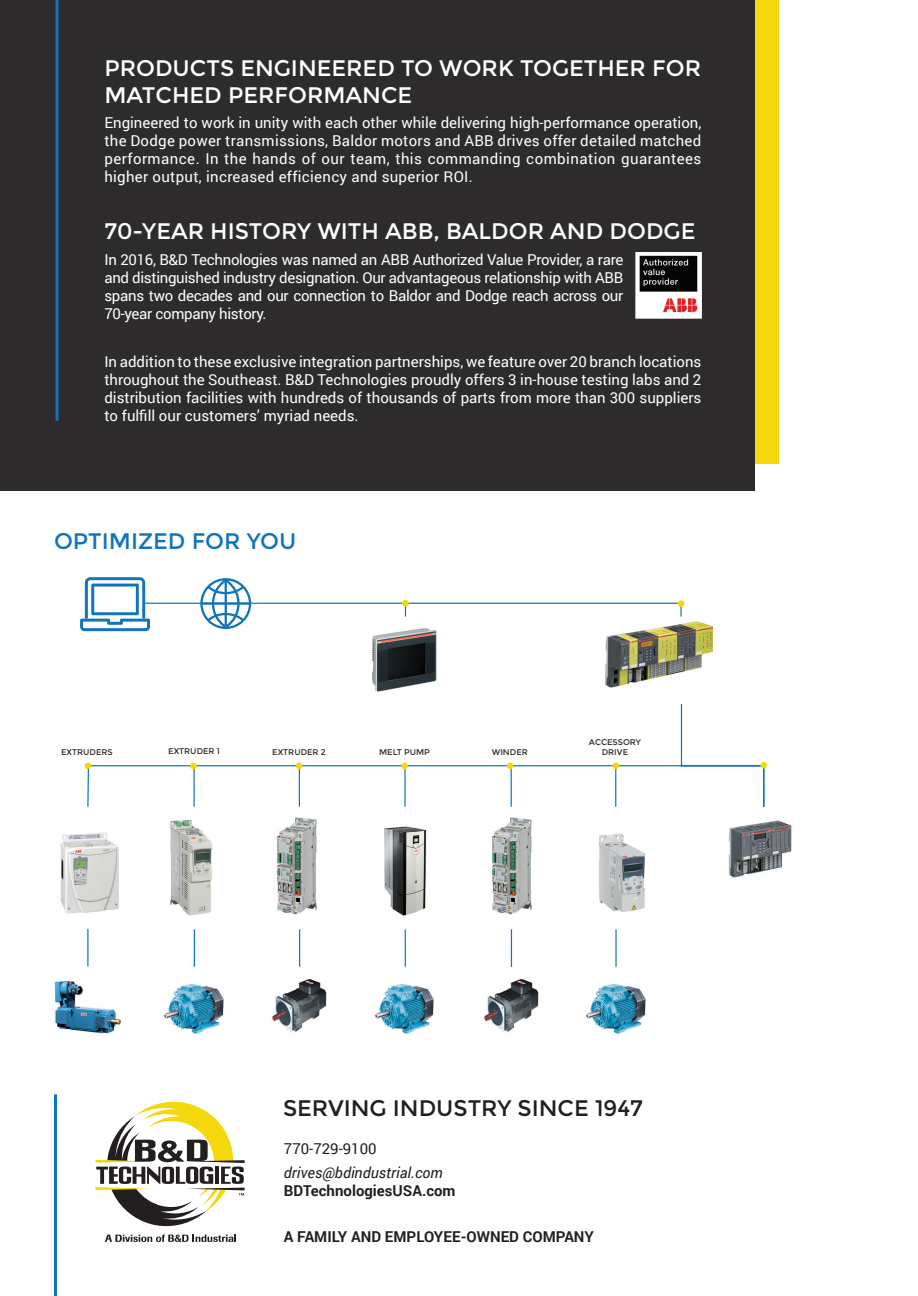
<style>
.page{position:relative;width:918px;height:1296px;background:#fff}
.page>*{position:absolute;margin:0;border:0;box-sizing:border-box;transform-origin:0 0}
.t1{font:22.5px/27px "Montserrat";color:#fff}
.t2{font:22.5px "Montserrat";color:#231f20}
.t3{font:22.5px "Montserrat";color:#1275bc}
.t4{font:15px/18px "Roboto";color:#fff;text-align:justify}
.t5{font:700 15px "Roboto";color:#231f20}
.t6{font:italic 15px "Roboto";color:#231f20}
.t7{font:15px "Roboto";color:#231f20}
.t8{font:8.25px "Montserrat";color:#2e2b2c}
</style>
<div class="page">
<div style="left:754px;top:0;width:25px;height:464px;background:#f4d80d"></div>
<div style="left:0;top:0;width:754px;height:490px;background:#2e2b2c"></div>
<hr style="left:54px;top:1094px;width:3px;height:202px;background:#1275bc">
<svg style="left:87px;top:602px;width:678px;height:205px"></svg>
<svg style="left:85px;top:763px;width:6px;height:6px"></svg>
<div style="left:190px;top:763px;width:7px;height:6px;background:#f4d80d;border-radius:50%"></div>
<svg style="left:296px;top:763px;width:6px;height:6px"></svg>
<div style="left:401px;top:763px;width:7px;height:6px;background:#f4d80d;border-radius:50%"></div>
<div style="left:507px;top:763px;width:7px;height:6px;background:#f4d80d;border-radius:50%"></div>
<div style="left:612px;top:763px;width:7px;height:6px;background:#f4d80d;border-radius:50%"></div>
<div style="left:760px;top:762px;width:7px;height:7px;background:#f4d80d;border-radius:50%"></div>
<div style="left:402px;top:600px;width:7px;height:7px;background:#f4d80d;border-radius:50%"></div>
<div style="left:678px;top:600px;width:6px;height:7px;background:#f4d80d;border-radius:50%"></div>
<img style="left:728px;top:820px;width:64px;height:58px">
<img style="left:606px;top:622px;width:107px;height:67px">
<img style="left:384px;top:826px;width:43px;height:89px">
<img style="left:276px;top:817px;width:41px;height:98px">
<img style="left:372px;top:628px;width:65px;height:65px">
<img style="left:598px;top:833px;width:48px;height:79px">
<img style="left:55px;top:981px;width:66px;height:52px">
<img style="left:60px;top:832px;width:59px;height:82px">
<img style="left:163px;top:983px;width:61px;height:50px">
<img style="left:272px;top:978px;width:55px;height:54px">
<img style="left:170px;top:819px;width:43px;height:96px">
<img style="left:374px;top:983px;width:60px;height:50px">
<img style="left:484px;top:978px;width:55px;height:54px">
<img style="left:585px;top:983px;width:61px;height:50px">
<img style="left:491px;top:817px;width:41px;height:98px">
<hr style="left:615px;top:929px;width:2px;height:38px;background:#1275bc">
<hr style="left:511px;top:929px;width:1px;height:38px;background:#1275bc">
<hr style="left:405px;top:929px;width:1px;height:38px;background:#1275bc">
<hr style="left:299px;top:929px;width:1px;height:38px;background:#1275bc">
<hr style="left:194px;top:929px;width:1px;height:38px;background:#1275bc">
<hr style="left:87px;top:929px;width:2px;height:37px;background:#1275bc">
<svg style="left:200px;top:578px;width:51px;height:51px"></svg>
<svg style="left:80px;top:577px;width:70px;height:54px"></svg>
<img style="left:636px;top:252px;width:66px;height:66px">
<hr style="left:56px;top:0;width:2px;height:421px;background:#1275bc">
<svg style="left:105px;top:1235px;width:131px;height:7px"></svg>
<svg style="left:95px;top:1102px;width:150px;height:125px"></svg>
<h1 class="t1" style="left:104px;top:55px;width:598px">PRODUCTS ENGINEERED TO WORK TOGETHER FOR<br>MATCHED PERFORMANCE</h1>
<p class="t4" style="left:104px;top:113px;width:598px">Engineered to work in unity with each other while delivering high-performance operation, the Dodge power transmissions, Baldor motors and ABB drives offer detailed matched performance. In the hands of our team, this commanding combination guarantees higher output, increased efficiency and superior ROI.</p>
<h1 class="t1" style="left:104px;top:218px;width:593px">70-YEAR HISTORY WITH ABB, BALDOR AND DODGE</h1>
<p class="t4" style="left:104px;top:250px;width:520px">In 2016, B&amp;D Technologies was named an ABB Authorized Value Provider, a rare and distinguished industry designation. Our advantageous relationship with ABB spans two decades and our connection to Baldor and Dodge reach across our 70-year company history.</p>
<p class="t4" style="left:104px;top:352px;width:599px">In addition to these exclusive integration partnerships, we feature over 20 branch locations throughout the Southeast. B&amp;D Technologies proudly offers 3 in-house testing labs and 2 distribution facilities with hundreds of thousands of parts from more than 300 suppliers to fulfill our customers’ myriad needs.</p>
<h1 class="t3" style="left:54px;top:528px;width:244px">OPTIMIZED FOR YOU</h1>
<p class="t8" style="left:589px;top:737px;width:54px">ACCESSORY</p>
<p class="t8" style="left:61px;top:747px;width:53px">EXTRUDERS</p>
<p class="t8" style="left:168px;top:747px;width:53px">EXTRUDER 1</p>
<p class="t8" style="left:272px;top:747px;width:55px">EXTRUDER 2</p>
<p class="t8" style="left:492px;top:747px;width:38px">WINDER</p>
<p class="t8" style="left:379px;top:747px;width:52px">MELT PUMP</p>
<p class="t8" style="left:602px;top:747px;width:28px">DRIVE</p>
<h1 class="t2" style="left:283px;top:1095px;width:361px">SERVING INDUSTRY SINCE 1947</h1>
<p class="t7" style="left:284px;top:1139px;width:94px">770-729-9100</p>
<p class="t6" style="left:284px;top:1163px;width:160px">drives@bdindustrial.com</p>
<p class="t5" style="left:284px;top:1180px;width:173px">BDTechnologiesUSA.com</p>
<p class="t5" style="left:284px;top:1226px;width:312px">A FAMILY AND EMPLOYEE-OWNED COMPANY</p>
</div>
